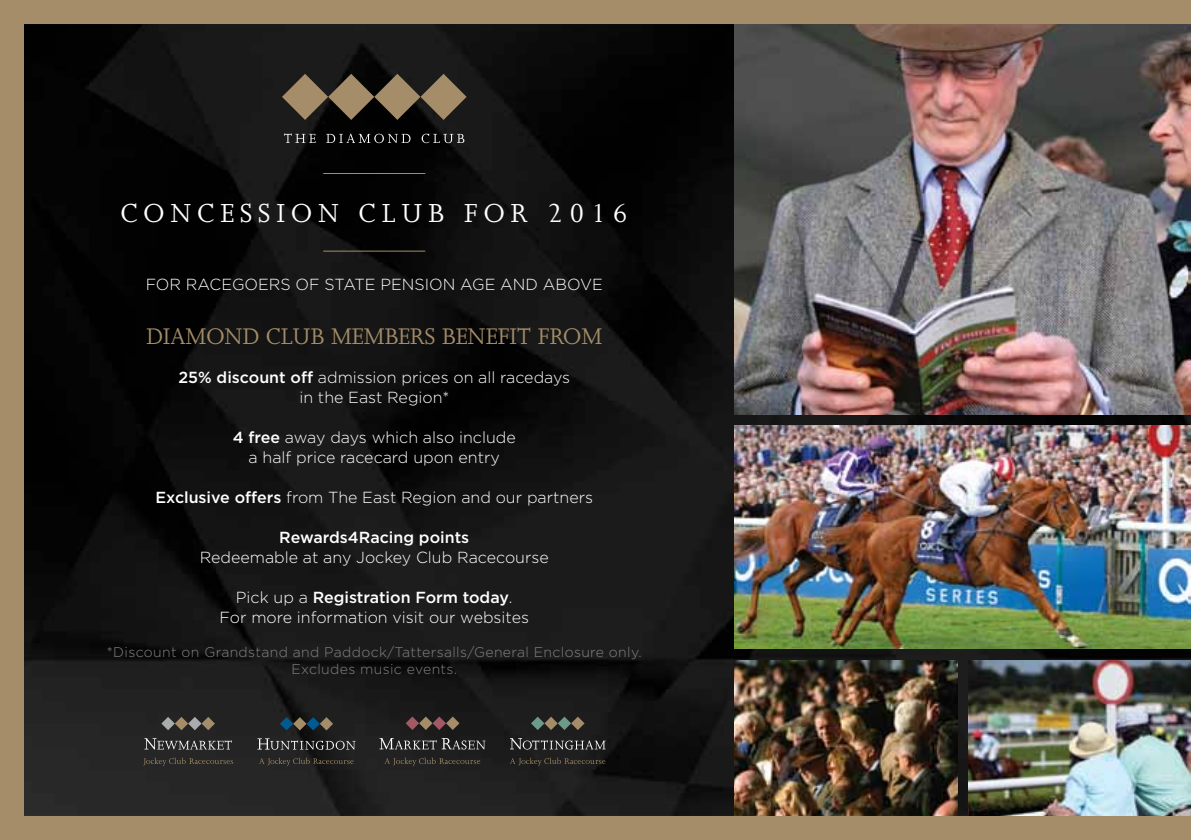
<style>
.page{position:relative;width:1191px;height:840px;background:#fff}
.page>*{position:absolute;margin:0;border:0;box-sizing:border-box;transform-origin:0 0}
.t1{font:30px "Joanna MT Std";letter-spacing:.2em;color:#fff}
.t2{font:26px "Joanna MT Std";color:#a48d68}
.t3{font:300 16px/20px "Gotham";color:#fff;text-align:center}
.t4{font:500 16px "Gotham";color:#fff}
.t5{font:300 14px/16.8px "Gotham";letter-spacing:.025em;color:#808285;text-align:center}
.s1{font-weight:500}
</style>
<div class="page">
<img style="left:6px;top:9px;width:1185px;height:830px">
<div style="left:0;top:0;width:1191px;height:9px;background:#a48d68"></div>
<div style="left:0;top:0;width:6px;height:839px;background:#a48d68"></div>
<h1 class="t1" style="left:121px;top:197px;width:509px">CONCESSION CLUB FOR 2016</h1>
<p class="t3" style="left:146px;top:273px;width:458px">FOR RACEGOERS OF STATE PENSION AGE AND ABOVE</p>
<h2 class="t2" style="left:146px;top:322px;width:252px">DIAMOND CLUB MEMBERS</h2>
<h2 class="t2" style="left:442px;top:322px;width:27px">BENEFIT</h2>
<h2 class="t2" style="left:538px;top:322px;width:66px">FRO M</h2>
<p class="t3" style="left:178px;top:367px;width:393px"><span class="s1">25% discount off</span> admission prices on all racedays in the East Region*</p>
<p class="t3" style="left:233px;top:427px;width:284px"><span class="s1">4 free</span> away days which also include a half price racecard upon entry</p>
<p class="t3" style="left:156px;top:487px;width:439px"><span class="s1">Exclusive offers</span> from The East Region and our partners</p>
<p class="t4" style="left:279px;top:527px;width:191px">Rewards4Racing points</p>
<p class="t3" style="left:200px;top:547px;width:350px">Redeemable at any Jockey Club Racecourse</p>
<p class="t3" style="left:220px;top:587px;width:311px">Pick up a <span class="s1">Registration Form today</span>.<br>For more information visit our websites</p>
<p class="t5" style="left:107px;top:642px;width:536px">*Discount on Grandstand and Paddock/Tattersalls/General Enclosure only.<br>Excludes music events.</p>
</div>
